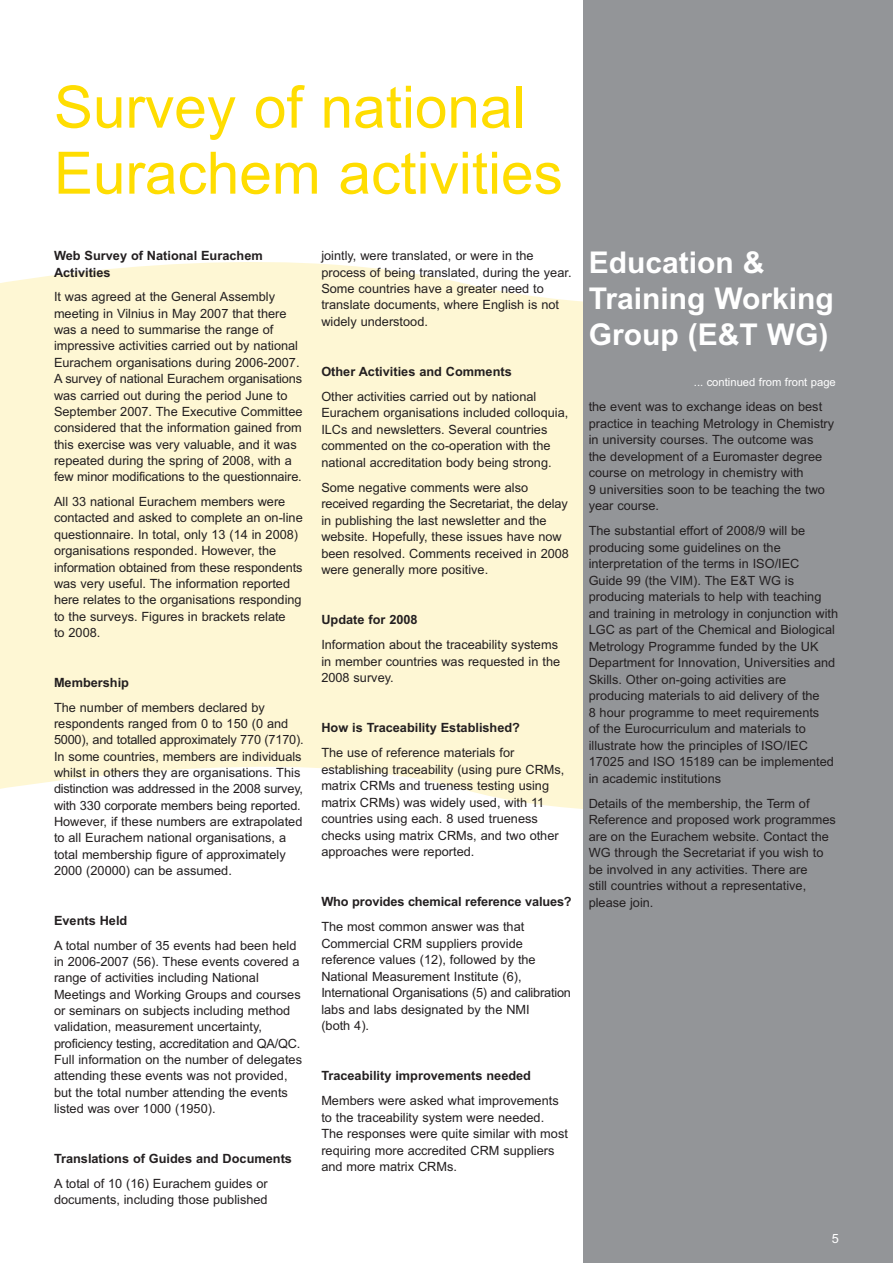
<style>
.page{position:relative;width:893px;height:1263px;background:#fff}
.page>*{position:absolute;margin:0;border:0;box-sizing:border-box;transform-origin:0 0}
.t1{font:58.5px/66px "Arial";color:#ffdd01}
.t2{font:700 30px/36px "Arial";color:#fff}
.t3{font:12.75px/16.5px "Arial";color:#231f20}
.t4{font:700 12.75px/16.4px "Arial";color:#231f20}
.t5{font:12.75px "Arial";color:#fff}
.t6{font:11.25px "Arial";color:#fff}
</style>
<div class="page">
<svg style="left:0;top:262px;width:583px;height:547px;background:#fef7d7"></svg>
<div style="left:583px;top:0;width:310px;height:1263px;background:#939598"></div>
<h1 class="t1" style="left:54px;top:74px;width:510px">Survey of national<br>Eurachem activities</h1>
<p class="t4" style="left:54px;top:248px;width:210px">Web Survey of National Eurachem<br>Activities</p>
<p class="t3" style="left:54px;top:289px;width:250px">It was agreed at the General Assembly meeting in Vilnius in May 2007 that there was a need to summarise the range of impressive activities carried out by national Eurachem organisations during 2006-2007.<br>A survey of national Eurachem organisations was carried out during the period June to September 2007. The Executive Committee considered that the information gained from this exercise was very valuable, and it was repeated during the spring of 2008, with a few minor modifications to the questionnaire.</p>
<p class="t3" style="left:54px;top:493px;width:250px">All 33 national Eurachem members were contacted and asked to complete an on-line questionnaire. In total, only 13 (14 in 2008) organisations responded. However, the information obtained from these respondents was very useful. The information reported here relates to the organisations responding to the surveys. Figures in brackets relate<br>to 2008.</p>
<p class="t4" style="left:54px;top:674px;width:77px">Membership</p>
<p class="t3" style="left:54px;top:699px;width:251px">The number of members declared by respondents ranged from 0 to 150 (0 and 5000), and totalled approximately 770 (7170).<br>In some countries, members are individuals whilst in others they are organisations. This distinction was addressed in the 2008 survey, with 330 corporate members being reported.<br>However, if these numbers are extrapolated to all Eurachem national organisations, a total membership figure of approximately 2000 (20000) can be assumed.</p>
<p class="t4" style="left:54px;top:912px;width:75px">Events Held</p>
<p class="t3" style="left:54px;top:937px;width:250px">A total number of 35 events had been held in 2006-2007 (56). These events covered a range of activities including National Meetings and Working Groups and courses or seminars on subjects including method validation, measurement uncertainty, proficiency testing, accreditation and QA/QC.<br>Full information on the number of delegates attending these events was not provided, but the total number attending the events listed was over 1000 (1950).</p>
<p class="t4" style="left:54px;top:1150px;width:240px">Translations of Guides and Documents</p>
<p class="t3" style="left:54px;top:1175px;width:215px">A total of 10 (16) Eurachem guides or documents, including those published</p>
<p class="t3" style="left:321px;top:248px;width:252px">jointly, were translated, or were in the process of being translated, during the year.<br>Some countries have a greater need to translate documents, where English is not widely understood.</p>
<p class="t4" style="left:321px;top:363px;width:192px">Other Activities and Comments</p>
<p class="t3" style="left:321px;top:388px;width:248px">Other activities carried out by national Eurachem organisations included colloquia, ILCs and newsletters. Several countries commented on the co-operation with the national accreditation body being strong.</p>
<p class="t3" style="left:321px;top:479px;width:249px">Some negative comments were also received regarding the Secretariat, the delay in publishing the last newsletter and the website. Hopefully, these issues have now been resolved. Comments received in 2008 were generally more positive.</p>
<p class="t4" style="left:321px;top:611px;width:98px">Update for 2008</p>
<p class="t3" style="left:321px;top:636px;width:240px">Information about the traceability systems in member countries was requested in the<br>2008 survey.</p>
<p class="t4" style="left:321px;top:720px;width:200px">How is Traceability Established?</p>
<p class="t3" style="left:321px;top:744px;width:245px">The use of reference materials for establishing traceability (using pure CRMs, matrix CRMs and trueness testing using matrix CRMs) was widely used, with 11 countries using each. 8 used trueness checks using matrix CRMs, and two other approaches were reported.</p>
<p class="t4" style="left:321px;top:894px;width:252px">Who provides chemical reference values?</p>
<p class="t3" style="left:321px;top:918px;width:251px">The most common answer was that Commercial CRM suppliers provide reference values (12), followed by the National Measurement Institute (6), International Organisations (5) and calibration labs and labs designated by the NMI<br>(both 4).</p>
<p class="t4" style="left:321px;top:1068px;width:211px">Traceability improvements needed</p>
<p class="t3" style="left:321px;top:1092px;width:248px">Members were asked what improvements to the traceability system were needed.<br>The responses were quite similar with most requiring more accredited CRM suppliers and more matrix CRMs.</p>
<h2 class="t2" style="left:589px;top:244px;width:247px">Education &amp;<br>Training Working<br>Group (E&amp;T WG)</h2>
<p class="t6" style="left:694px;top:376px;width:143px">... continued from front page</p>
<p class="t3" style="left:589px;top:399px;width:247px">the event was to exchange ideas on best practice in teaching Metrology in Chemistry in university courses. The outcome was the development of a Euromaster degree course on metrology in chemistry with<br>9 universities soon to be teaching the two year course.</p>
<p class="t3" style="left:589px;top:523px;width:251px">The substantial effort of 2008/9 will be producing some guidelines on the interpretation of the terms in ISO/IEC<br>Guide 99 (the VIM). The E&amp;T WG is producing materials to help with teaching and training in metrology in conjunction with LGC as part of the Chemical and Biological Metrology Programme funded by the UK Department for Innovation, Universities and Skills. Other on-going activities are producing materials to aid delivery of the<br>8 hour programme to meet requirements<br>of the Eurocurriculum and materials to illustrate how the principles of ISO/IEC 17025 and ISO 15189 can be implemented in academic institutions</p>
<p class="t3" style="left:589px;top:795px;width:249px">Details of the membership, the Term of Reference and proposed work programmes are on the Eurachem website. Contact the WG through the Secretariat if you wish to be involved in any activities. There are<br>still countries without a representative, please join.</p>
<p class="t5" style="left:832px;top:1230px;width:9px">5</p>
</div>
